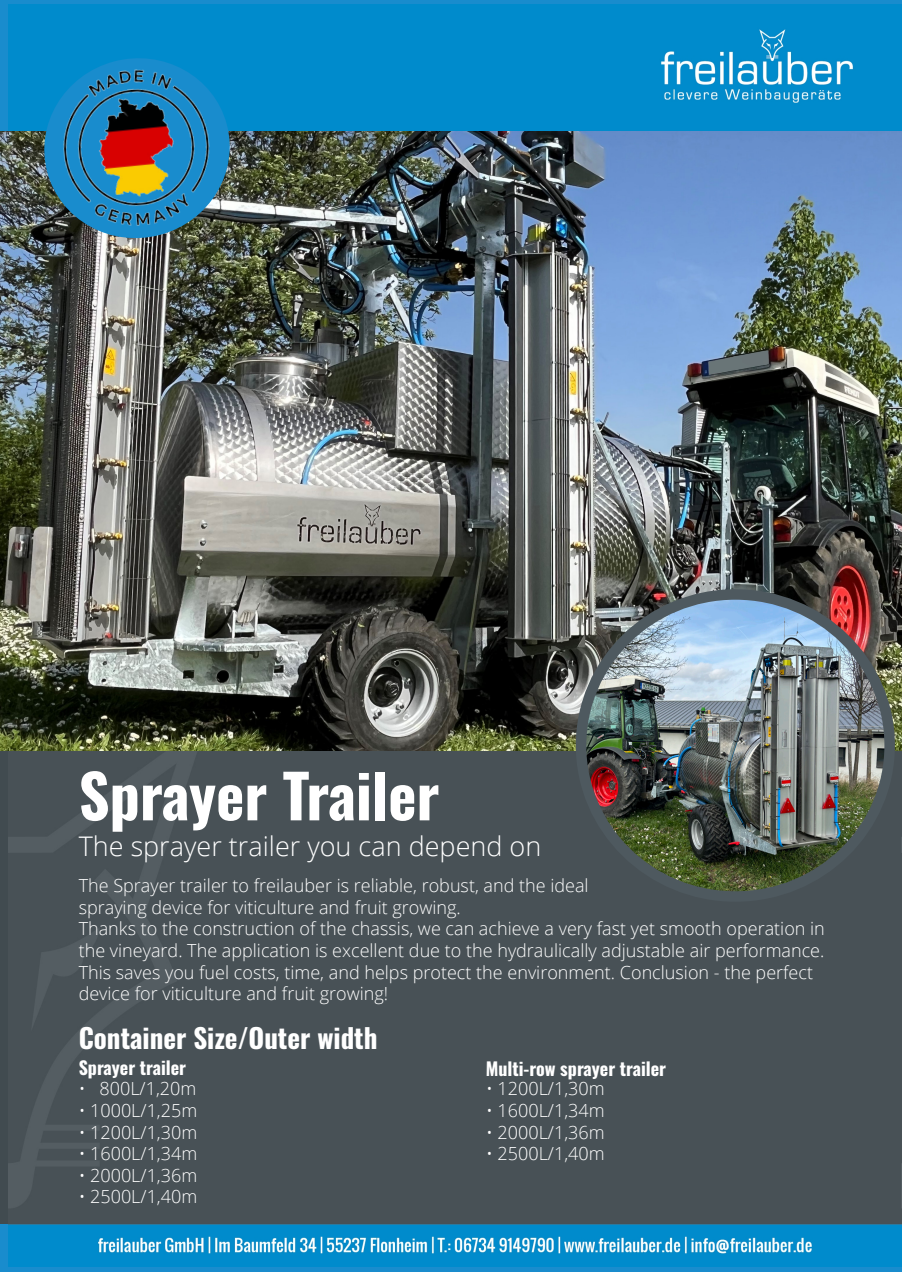
<style>
.page{position:relative;width:902px;height:1272px;background:#fff}
.page>*{position:absolute;margin:0;border:0;box-sizing:border-box;transform-origin:0 0}
.t1{font:700 60px "Oswald";color:#fff}
.t2{font:300 27px "Open Sans";color:#fff}
.t3{font:700 27px "Oswald";color:#fff}
.t4{font:300 18px/21.6px "Open Sans";color:#fff}
.t5{font:700 18px "Oswald";color:#fff}
</style>
<div class="page">
<div style="left:0;top:1266px;width:901px;height:5px;background:#198ccd"></div>
<div style="left:0;top:0;width:901px;height:9px;background:#198ccd"></div>
<div style="left:0;top:0;width:11px;height:132px;background:#198ccd"></div>
<div style="left:0;top:132px;width:11px;height:1091px;background:#414b50"></div>
<div style="left:0;top:1223px;width:10px;height:48px;background:#198ccd"></div>
<img style="left:9px;top:4px;width:893px;height:1262px">
<img style="left:0;top:132px;width:901px;height:618px">
<img style="left:581px;top:594px;width:308px;height:302px">
<div style="left:575px;top:589px;width:319px;height:312px;border:10px solid #4e595f;border-radius:50%"></div>
<div style="left:34px;top:48px;width:205px;height:10px;background:#008bcc"></div>
<img style="left:34px;top:58px;width:205px;height:190px">
<svg style="left:708px;top:351px;width:60px;height:23px"></svg>
<p class="t1" style="left:79px;top:764px;width:362px">Sprayer Trailer</p>
<p class="t2" style="left:79px;top:828px;width:464px">The sprayer trailer you can depend on</p>
<p class="t4" style="left:79px;top:874px;width:511px">The Sprayer trailer to freilauber is reliable, robust, and the ideal</p>
<p class="t4" style="left:79px;top:896px;width:383px">spraying device for viticulture and fruit growing.</p>
<p class="t4" style="left:79px;top:917px;width:747px">Thanks to the construction of the chassis, we can achieve a very fast yet smooth operation in the vineyard. The application is excellent due to the hydraulically adjustable air performance.<br>This saves you fuel costs, time, and helps protect the environment. Conclusion - the perfect device for viticulture and fruit growing!</p>
<p class="t3" style="left:79px;top:1023px;width:300px">Container Size/Outer width</p>
<p class="t4" style="left:79px;top:1077px;width:119px">• 800L/1,20m</p>
<p class="t4" style="left:79px;top:1099px;width:120px">• 1000L/1,25m</p>
<p class="t4" style="left:79px;top:1120px;width:120px">• 1200L/1,30m</p>
<p class="t4" style="left:79px;top:1142px;width:120px">• 1600L/1,34m</p>
<p class="t4" style="left:79px;top:1163px;width:120px">• 2000L/1,36m</p>
<p class="t4" style="left:79px;top:1185px;width:120px">• 2500L/1,40m</p>
<p class="t5" style="left:79px;top:1058px;width:109px">Sprayer trailer</p>
<p class="t5" style="left:485px;top:1059px;width:182px">Multi-row sprayer trailer</p>
<p class="t4" style="left:486px;top:1077px;width:120px">• 1200L/1,30m</p>
<p class="t4" style="left:486px;top:1099px;width:120px">• 1600L/1,34m</p>
<p class="t4" style="left:486px;top:1120px;width:120px">• 2000L/1,36m</p>
<p class="t4" style="left:486px;top:1142px;width:120px">• 2500L/1,40m</p>
</div>
